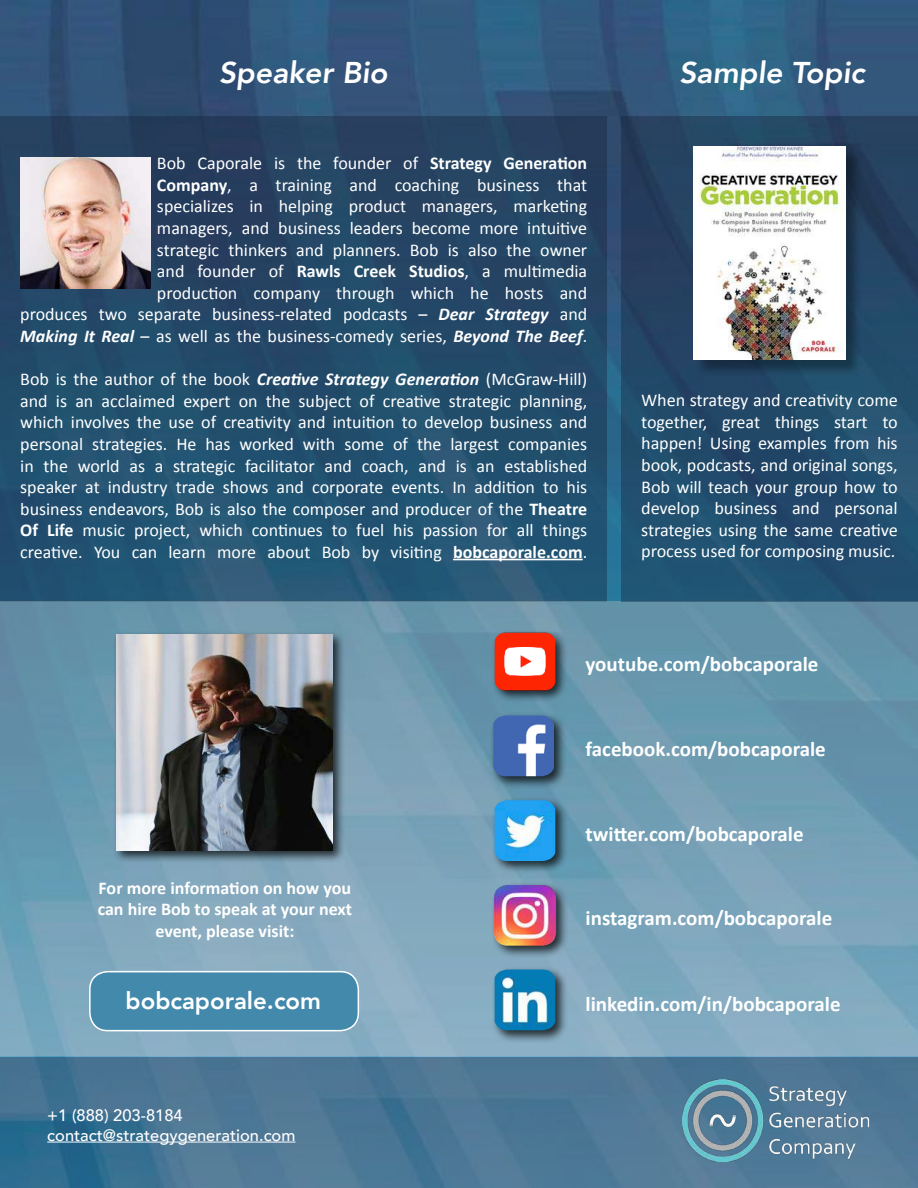
<style>
.page{position:relative;width:918px;height:1188px;background:#fff}
.page>*{position:absolute;margin:0;border:0;box-sizing:border-box;transform-origin:0 0}
.t1{font:italic 800 30px "Avenir";color:#fff}
.t2{font:800 24px "Avenir";color:#fff}
.t3{font:700 21px "Calibri";color:#fff}
.t4{font:18px/21.6px "Calibri";color:#fff;text-align:justify}
.t5{font:700 18px/21.6px "Calibri";color:#fff;text-align:center}
.t6{font:500 16.5px/19.8px "Avenir";color:#fff}
.s1{font-weight:700}
.s2{font-weight:700;font-style:italic}
</style>
<div class="page">
<img style="left:0;top:0;width:918px;height:1057px">
<div style="left:0;top:116px;width:607px;height:486px;background:linear-gradient(to bottom,#263e5d,#235977)"></div>
<hr style="left:453px;top:559px;width:130px;height:1px;background:#fff">
<svg style="left:0;top:601px;width:918px;height:455px;background:#75a0b5"></svg>
<svg style="left:0;top:1057px;width:918px;height:131px;background:#4a7694"></svg>
<div style="left:621px;top:116px;width:297px;height:486px;background:linear-gradient(to bottom,#2a405e,#205272)"></div>
<div style="left:695px;top:148px;width:168px;height:229px;background:#000;opacity:.35"></div>
<img style="left:694px;top:146px;width:151px;height:213px">
<div style="left:90px;top:972px;width:268px;height:59px;background:#4389ac;border-radius:18px"></div>
<div style="left:89px;top:971px;width:270px;height:60px;border:2px solid #fff;border-radius:18px"></div>
<div style="left:491px;top:629px;width:77px;height:74px;background:#000;opacity:.74"></div>
<img style="left:495px;top:631px;width:60px;height:61px">
<div style="left:113px;top:631px;width:232px;height:232px;background:#000;opacity:.74"></div>
<img style="left:116px;top:634px;width:216px;height:216px">
<hr style="left:47px;top:1142px;width:249px;height:1px;background:#fff">
<img style="left:683px;top:1079px;width:188px;height:83px">
<div style="left:490px;top:712px;width:77px;height:77px;background:#000;opacity:.74"></div>
<img style="left:493px;top:716px;width:61px;height:60px">
<div style="left:491px;top:797px;width:77px;height:77px;background:#000;opacity:.74"></div>
<img style="left:495px;top:800px;width:60px;height:61px">
<div style="left:491px;top:881px;width:78px;height:78px;background:#000;opacity:.74"></div>
<img style="left:494px;top:885px;width:62px;height:61px">
<div style="left:491px;top:966px;width:77px;height:77px;background:#000;opacity:.74"></div>
<img style="left:495px;top:970px;width:60px;height:60px">
<img style="left:20px;top:158px;width:130px;height:130px">
<h1 class="t1" style="left:219px;top:60px;width:171px">Speaker Bio</h1>
<p class="t4" style="left:20px;top:152px;width:569px;text-align:right">Bob Caporale is the founder of <span class="s1">Strategy Generation<br>Company</span>, a training and coaching business that<br>specializes in helping product managers, marketing<br>managers, and business leaders become more intuitive<br>strategic thinkers and planners. Bob is also the owner<br>and founder of <span class="s1">Rawls Creek Studios</span>, a multimedia<br>production company through which he hosts and<br>produces two separate business-related podcasts – <span class="s2">Dear Strategy</span> and <span class="s2">Making It Real</span> – as well as the business-comedy series, <span class="s2">Beyond The Beef</span>.</p>
<p class="t4" style="left:20px;top:368px;width:569px">Bob is the author of the book <span class="s2">Creative Strategy Generation</span> (McGraw-Hill) and is an acclaimed expert on the subject of creative strategic planning, which involves the use of creativity and intuition to develop business and personal strategies. He has worked with some of the largest companies in the world as a strategic facilitator and coach, and is an established speaker at industry trade shows and corporate events. In addition to his business endeavors, Bob is also the composer and producer of the <span class="s1">Theatre Of Life</span> music project, which continues to fuel his passion for all things creative. You can learn more about Bob by visiting <span class="s1">bobcaporale.com</span>.</p>
<h1 class="t1" style="left:679px;top:60px;width:187px">Sample Topic</h1>
<p class="t4" style="left:641px;top:390px;width:258px">When strategy and creativity come together, great things start to happen! Using examples from his book, podcasts, and original songs, Bob will teach your group how to develop business and personal strategies using the same creative process used for composing music.</p>
<p class="t3" style="left:586px;top:651px;width:234px">youtube.com/bobcaporale</p>
<p class="t3" style="left:586px;top:736px;width:242px">facebook.com/bobcaporale</p>
<p class="t5" style="left:98px;top:877px;width:256px">For more information on how you can hire Bob to speak at your next event, please visit:</p>
<h2 class="t2" style="left:126px;top:991px;width:197px">bobcaporale.com</h2>
<p class="t6" style="left:47px;top:1107px;width:250px">+1 (888) 203-8184 contact@strategygeneration.com</p>
<p class="t3" style="left:586px;top:820px;width:220px">twitter.com/bobcaporale</p>
<p class="t3" style="left:586px;top:905px;width:248px">instagram.com/bobcaporale</p>
<p class="t3" style="left:586px;top:991px;width:257px">linkedin.com/in/bobcaporale</p>
</div>
